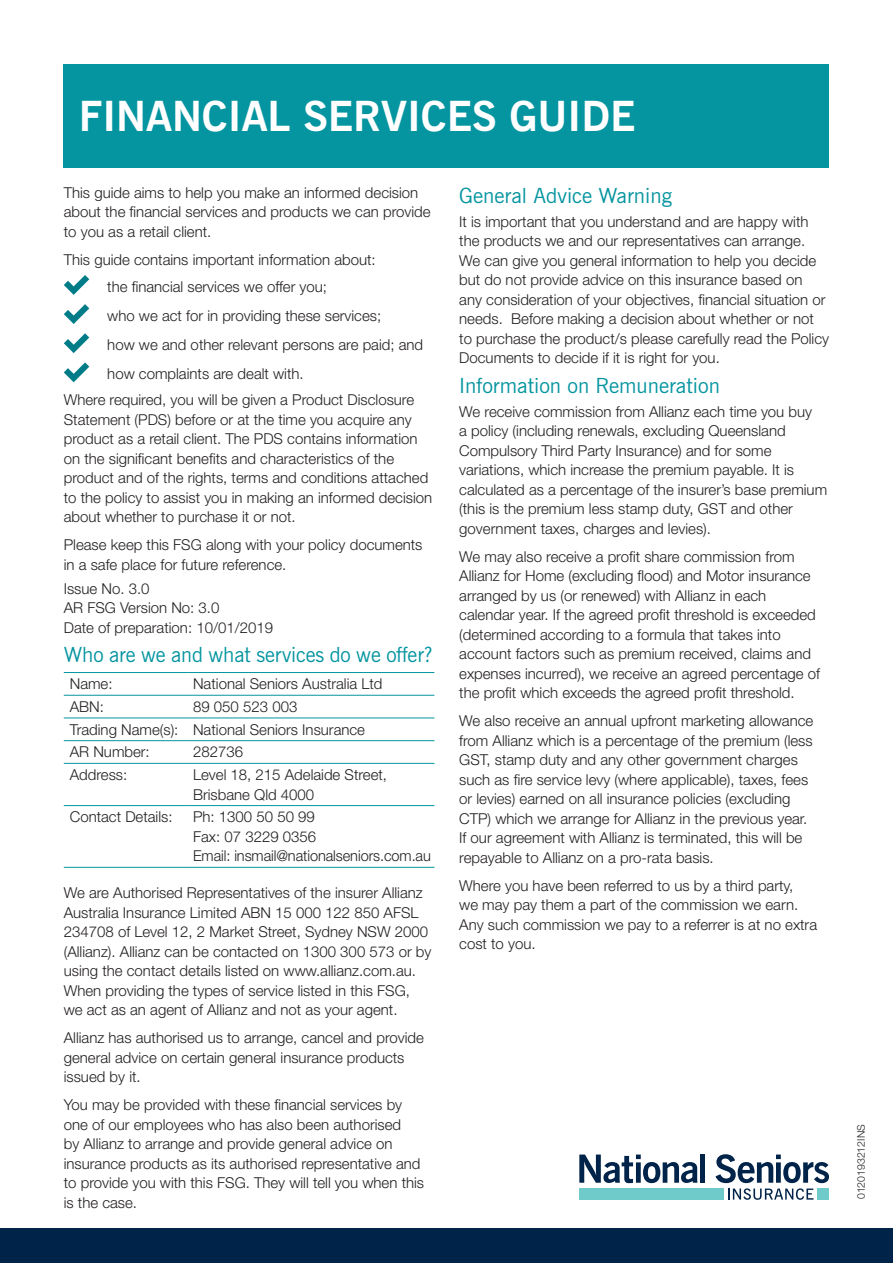
<style>
.page{position:relative;width:893px;height:1263px;background:#fff}
.page>*{position:absolute;margin:0;border:0;box-sizing:border-box;transform-origin:0 0}
.t1{font:700 42px "News Gothic BT";color:#fff}
.t2{font:21px "News Gothic BT";color:#0595a0}
.t3{font:300 15px/19.5px "Helvetica Neue LT Std";color:#231f20}
.t4{font:300 10.5px "Helvetica Neue LT Std";color:#231f20}
</style>
<div class="page">
<svg style="left:64px;top:275px;width:25px;height:20px"></svg>
<svg style="left:64px;top:304px;width:25px;height:20px"></svg>
<svg style="left:64px;top:333px;width:25px;height:20px"></svg>
<svg style="left:64px;top:362px;width:25px;height:20px"></svg>
<hr style="left:64px;top:695px;width:123px;height:1px;background:#0595a0">
<hr style="left:187px;top:695px;width:247px;height:1px;background:#0595a0">
<hr style="left:64px;top:718px;width:123px;height:1px;background:#0595a0">
<hr style="left:187px;top:718px;width:247px;height:1px;background:#0595a0">
<hr style="left:64px;top:740px;width:123px;height:1px;background:#0595a0">
<hr style="left:187px;top:740px;width:247px;height:1px;background:#0595a0">
<hr style="left:64px;top:763px;width:123px;height:1px;background:#0595a0">
<hr style="left:187px;top:763px;width:247px;height:1px;background:#0595a0">
<hr style="left:64px;top:805px;width:123px;height:1px;background:#0595a0">
<hr style="left:187px;top:805px;width:247px;height:1px;background:#0595a0">
<hr style="left:64px;top:672px;width:123px;height:1px;background:#0595a0">
<hr style="left:187px;top:672px;width:247px;height:1px;background:#0595a0">
<hr style="left:64px;top:867px;width:123px;height:1px;background:#0595a0">
<hr style="left:187px;top:867px;width:247px;height:1px;background:#0595a0">
<div style="left:64px;top:64px;width:765px;height:103px;background:#0595a0"></div>
<div style="left:0;top:1229px;width:893px;height:34px;background:#002349"></div>
<div style="left:579px;top:1188px;width:145px;height:12px;background:#6fcaca"></div>
<svg style="left:579px;top:1154px;width:118px;height:29px"></svg>
<div style="left:700px;top:1154px;width:5px;height:29px;background:#002349"></div>
<svg style="left:715px;top:1154px;width:114px;height:46px"></svg>
<p class="t1" style="left:79px;top:90px;width:558px">FINANCIAL SERVICES GUIDE</p>
<p class="t3" style="left:64px;top:182px;width:368px">This guide aims to help you make an informed decision about the financial services and products we can provide to you as a retail client.</p>
<p class="t3" style="left:64px;top:249px;width:313px">This guide contains important information about:</p>
<p class="t3" style="left:107px;top:276px;width:221px">the financial services we offer you;</p>
<p class="t3" style="left:107px;top:306px;width:275px">who we act for in providing these services;</p>
<p class="t3" style="left:107px;top:335px;width:317px">how we and other relevant persons are paid; and</p>
<p class="t3" style="left:107px;top:364px;width:198px">how complaints are dealt with.</p>
<p class="t3" style="left:64px;top:390px;width:370px">Where required, you will be given a Product Disclosure Statement (PDS) before or at the time you acquire any product as a retail client. The PDS contains information on the significant benefits and characteristics of the product and of the rights, terms and conditions attached to the policy to assist you in making an informed decision about whether to purchase it or not.</p>
<p class="t3" style="left:64px;top:535px;width:360px">Please keep this FSG along with your policy documents in a safe place for future reference.</p>
<p class="t3" style="left:64px;top:578px;width:211px">Issue No. 3.0<br>AR FSG Version No: 3.0<br>Date of preparation: 10/01/2019</p>
<p class="t2" style="left:64px;top:642px;width:370px">Who are we and what services do we offer?</p>
<p class="t3" style="left:70px;top:674px;width:44px">Name:</p>
<p class="t3" style="left:193px;top:674px;width:191px">National Seniors Australia Ltd</p>
<p class="t3" style="left:70px;top:696px;width:36px">ABN:</p>
<p class="t3" style="left:193px;top:696px;width:106px">89 050 523 003</p>
<p class="t3" style="left:70px;top:719px;width:110px">Trading Name(s):</p>
<p class="t3" style="left:193px;top:719px;width:173px">National Seniors Insurance</p>
<p class="t3" style="left:70px;top:742px;width:82px">AR Number:</p>
<p class="t3" style="left:193px;top:742px;width:52px">282736</p>
<p class="t3" style="left:70px;top:765px;width:59px">Address:</p>
<p class="t3" style="left:193px;top:765px;width:195px">Level 18, 215 Adelaide Street,<br>Brisbane Qld 4000</p>
<p class="t3" style="left:70px;top:807px;width:104px">Contact Details:</p>
<p class="t3" style="left:193px;top:807px;width:239px">Ph: 1300 50 50 99<br>Fax: 07 3229 0356<br>Email: insmail@nationalseniors.com.au</p>
<p class="t3" style="left:64px;top:883px;width:369px">We are Authorised Representatives of the insurer Allianz Australia Insurance Limited ABN 15 000 122 850 AFSL 234708 of Level 12, 2 Market Street, Sydney NSW 2000 (Allianz). Allianz can be contacted on 1300 300 573 or by using the contact details listed on www.allianz.com.au.<br>When providing the types of service listed in this FSG, we act as an agent of Allianz and not as your agent.</p>
<p class="t3" style="left:64px;top:1028px;width:362px">Allianz has authorised us to arrange, cancel and provide general advice on certain general insurance products issued by it.</p>
<p class="t3" style="left:64px;top:1095px;width:362px">You may be provided with these financial services by one of our employees who has also been authorised<br>by Allianz to arrange and provide general advice on insurance products as its authorised representative and to provide you with this FSG. They will tell you when this is the case.</p>
<p class="t2" style="left:459px;top:183px;width:214px">General Advice Warning</p>
<p class="t3" style="left:459px;top:211px;width:371px">It is important that you understand and are happy with the products we and our representatives can arrange.<br>We can give you general information to help you decide but do not provide advice on this insurance based on<br>any consideration of your objectives, financial situation or needs. Before making a decision about whether or not to purchase the product/s please carefully read the Policy Documents to decide if it is right for you.</p>
<p class="t2" style="left:459px;top:373px;width:262px">Information on Remuneration</p>
<p class="t3" style="left:459px;top:401px;width:369px">We receive commission from Allianz each time you buy<br>a policy (including renewals, excluding Queensland Compulsory Third Party Insurance) and for some variations, which increase the premium payable. It is calculated as a percentage of the insurer’s base premium (this is the premium less stamp duty, GST and other government taxes, charges and levies).</p>
<p class="t3" style="left:459px;top:546px;width:362px">We may also receive a profit share commission from Allianz for Home (excluding flood) and Motor insurance arranged by us (or renewed) with Allianz in each calendar year. If the agreed profit threshold is exceeded (determined according to a formula that takes into account factors such as premium received, claims and expenses incurred), we receive an agreed percentage of the profit which exceeds the agreed profit threshold.</p>
<p class="t3" style="left:459px;top:711px;width:356px">We also receive an annual upfront marketing allowance from Allianz which is a percentage of the premium (less GST, stamp duty and any other government charges such as fire service levy (where applicable), taxes, fees or levies) earned on all insurance policies (excluding CTP) which we arrange for Allianz in the previous year.<br>If our agreement with Allianz is terminated, this will be repayable to Allianz on a pro-rata basis.</p>
<p class="t3" style="left:459px;top:875px;width:359px">Where you have been referred to us by a third party,<br>we may pay them a part of the commission we earn.<br>Any such commission we pay to a referrer is at no extra cost to you.</p>
<p class="t4" style="left:855px;top:1199px;width:76px;rotate:-90deg">0120193212INS</p>
</div>
